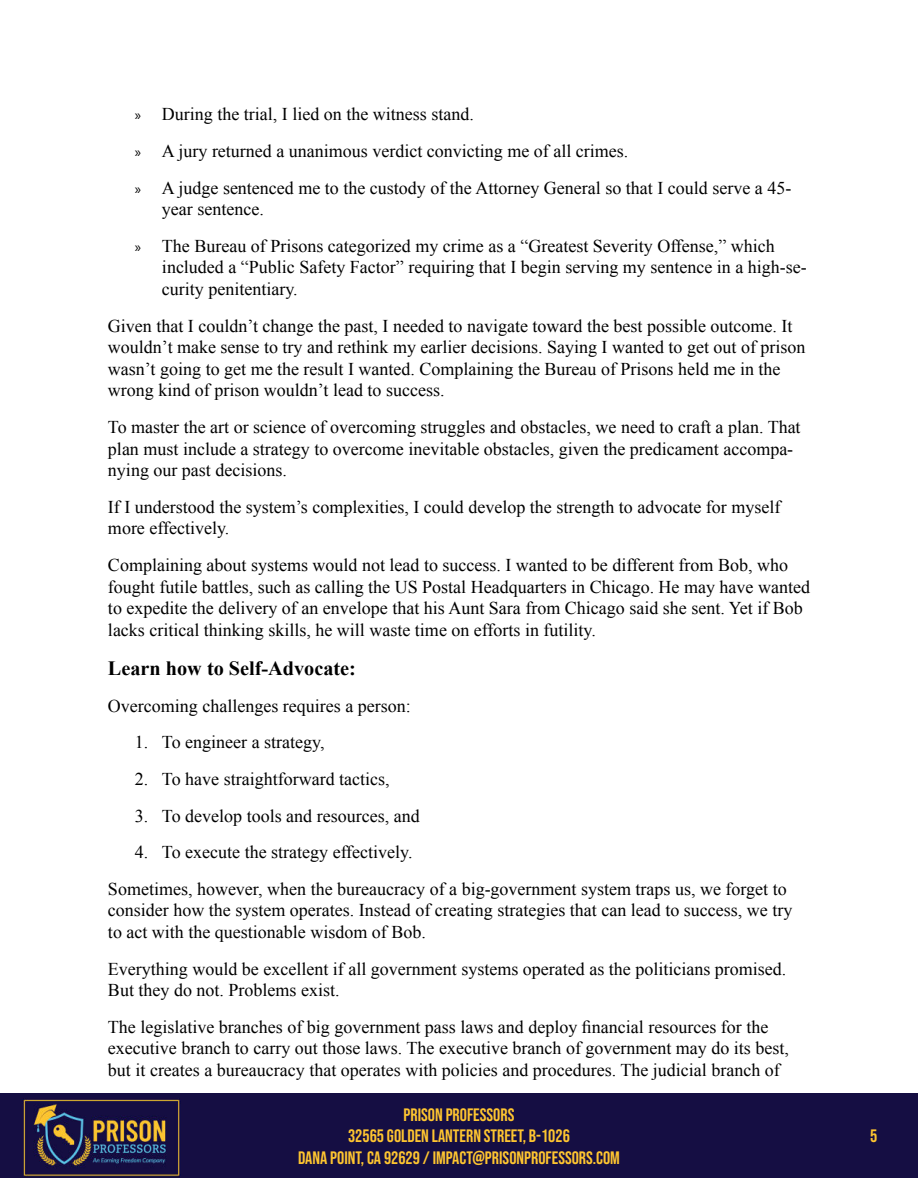
<style>
.page{position:relative;width:918px;height:1188px;background:#fff}
.page>*{position:absolute;margin:0;border:0;box-sizing:border-box;transform-origin:0 0}
.t1{font:700 20.25px "Times New Roman";color:#000}
.t2{font:18px/21.6px "Times New Roman";color:#000}
.t3{font:18px/21.6px "Bebas Neue";color:#fec530;text-align:center}
.s1{font-family:"Myriad Pro";font-size:15px}
</style>
<div class="page">
<div style="left:0;top:1093px;width:918px;height:85px;background:#150e43"></div>
<img style="left:22px;top:1098px;width:159px;height:78px">
<p class="t2" style="left:135px;top:98px;width:658px;line-height:36.6px"><span class="s1">»</span> During the trial, I lied on the witness stand.<br><span class="s1">»</span> A jury returned a unanimous verdict convicting me of all crimes.<br><span class="s1">»</span> A judge sentenced me to the custody of the Attorney General so that I could serve a 45-</p>
<p class="t2" style="left:135px;top:192px;width:641px;line-height:36.6px;text-indent:27px">year sentence.<br><span class="s1">»</span> The Bureau of Prisons categorized my crime as a “Greatest Severity Offense,” which</p>
<p class="t2" style="left:162px;top:258px;width:646px">included a “Public Safety Factor” requiring that I begin serving my sentence in a high-se&shy;curity penitentiary.</p>
<p class="t2" style="left:108px;top:316px;width:699px">Given that I couldn’t change the past, I needed to navigate toward the best possible outcome. It wouldn’t make sense to try and rethink my earlier decisions. Saying I wanted to get out of prison wasn’t going to get me the result I wanted. Complaining the Bureau of Prisons held me in the wrong kind of prison wouldn’t lead to success.</p>
<p class="t2" style="left:108px;top:418px;width:694px">To master the art or science of overcoming struggles and obstacles, we need to craft a plan. That plan must include a strategy to overcome inevitable obstacles, given the predicament accompa&shy;nying our past decisions.</p>
<p class="t2" style="left:108px;top:498px;width:674px">If I understood the system’s complexities, I could develop the strength to advocate for myself more effectively.</p>
<p class="t2" style="left:108px;top:556px;width:704px">Complaining about systems would not lead to success. I wanted to be different from Bob, who fought futile battles, such as calling the US Postal Headquarters in Chicago. He may have wanted to expedite the delivery of an envelope that his Aunt Sara from Chicago said she sent. Yet if Bob lacks critical thinking skills, he will waste time on efforts in futility.</p>
<p class="t1" style="left:108px;top:661px;width:250px">Learn how to Self-Advocate:</p>
<p class="t2" style="left:108px;top:696px;width:304px">Overcoming challenges requires a person:</p>
<p class="t2" style="left:135px;top:733px;width:191px">1. To engineer a strategy,</p>
<p class="t2" style="left:135px;top:770px;width:256px">2. To have straightforward tactics,</p>
<p class="t2" style="left:135px;top:806px;width:286px">3. To develop tools and resources, and</p>
<p class="t2" style="left:108px;top:835px;width:680px;line-height:36.6px;text-indent:27px">4. To execute the strategy effectively.<br>Sometimes, however, when the bureaucracy of a big-government system traps us, we forget to</p>
<p class="t2" style="left:108px;top:901px;width:686px">consider how the system operates. Instead of creating strategies that can lead to success, we try to act with the questionable wisdom of Bob.</p>
<p class="t2" style="left:108px;top:959px;width:680px">Everything would be excellent if all government systems operated as the politicians promised.<br>But they do not. Problems exist.</p>
<p class="t2" style="left:108px;top:1016px;width:682px">The legislative branches of big government pass laws and deploy financial resources for the executive branch to carry out those laws. The executive branch of government may do its best, but it creates a bureaucracy that operates with policies and procedures. The judicial branch of</p>
<p class="t3" style="left:298px;top:1104px;width:324px">PRISON PROFESSORS<br>32565 GOLDEN LANTERN STREET, B-1026<br>DANA POINT, CA 92629 / IMPACT@PRISONPROFESSORS.COM</p>
<p class="t3" style="left:870px;top:1126px;width:9px">5</p>
</div>
